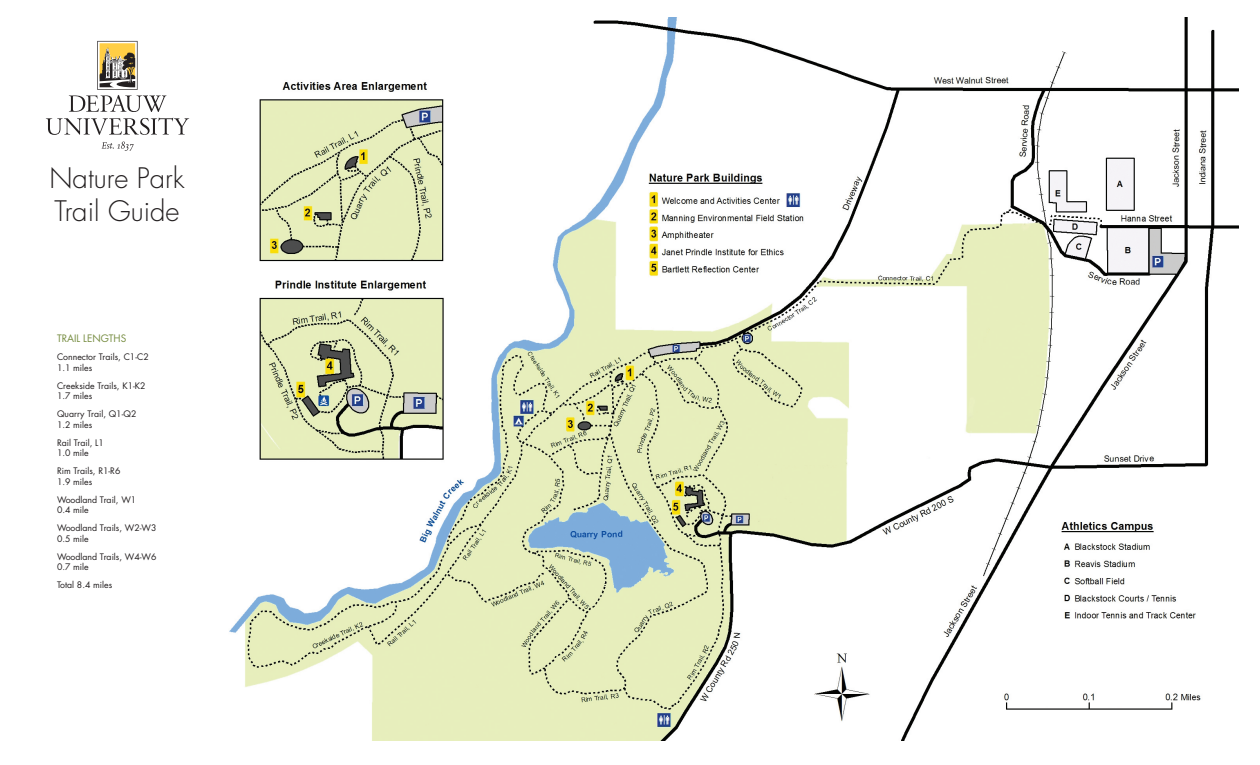
<style>
.page{position:relative;width:1260px;height:765px;background:#fff}
.page>*{position:absolute;margin:0;border:0;box-sizing:border-box;transform-origin:0 0}
.t1{font:300 27.5px/33px "Futura Std";color:#231f20}
.t2{font:10px "Futura Std";color:#778d42}
.t3{font:8.75px/10.5px "Futura Std";color:#231f20}
</style>
<div class="page">
<img style="left:229px;top:17px;width:1010px;height:723px">
<svg style="left:46px;top:118px;width:143px;height:17px"></svg>
<svg style="left:102px;top:142px;width:32px;height:9px"></svg>
<svg style="left:69px;top:41px;width:97px;height:71px"></svg>
<div style="left:254px;top:37px;width:295px;height:31px;background:#fff"></div>
<p class="t1" style="left:49px;top:163px;width:137px">Nature Park<br>Trail Guide</p>
<p class="t2" style="left:57px;top:332px;width:71px">TRAIL LENGTHS</p>
<p class="t3" style="left:57px;top:352px;width:93px">Connector Trails, C1-C2<br>1.1 miles</p>
<p class="t3" style="left:57px;top:380px;width:90px">Creekside Trails, K1-K2<br>1.7 miles</p>
<p class="t3" style="left:57px;top:409px;width:81px">Quarry Trail, Q1-Q2<br>1.2 miles</p>
<p class="t3" style="left:57px;top:437px;width:48px">Rail Trail, L1<br>1.0 mile</p>
<p class="t3" style="left:57px;top:466px;width:65px">Rim Trails, R1-R6<br>1.9 miles</p>
<p class="t3" style="left:57px;top:494px;width:81px">Woodland Trail, W1<br>0.4 mile</p>
<p class="t3" style="left:57px;top:523px;width:101px">Woodland Trails, W2-W3<br>0.5 mile</p>
<p class="t3" style="left:57px;top:551px;width:101px">Woodland Trails, W4-W6<br>0.7 mile</p>
<p class="t3" style="left:57px;top:580px;width:57px">Total 8.4 miles</p>
</div>
